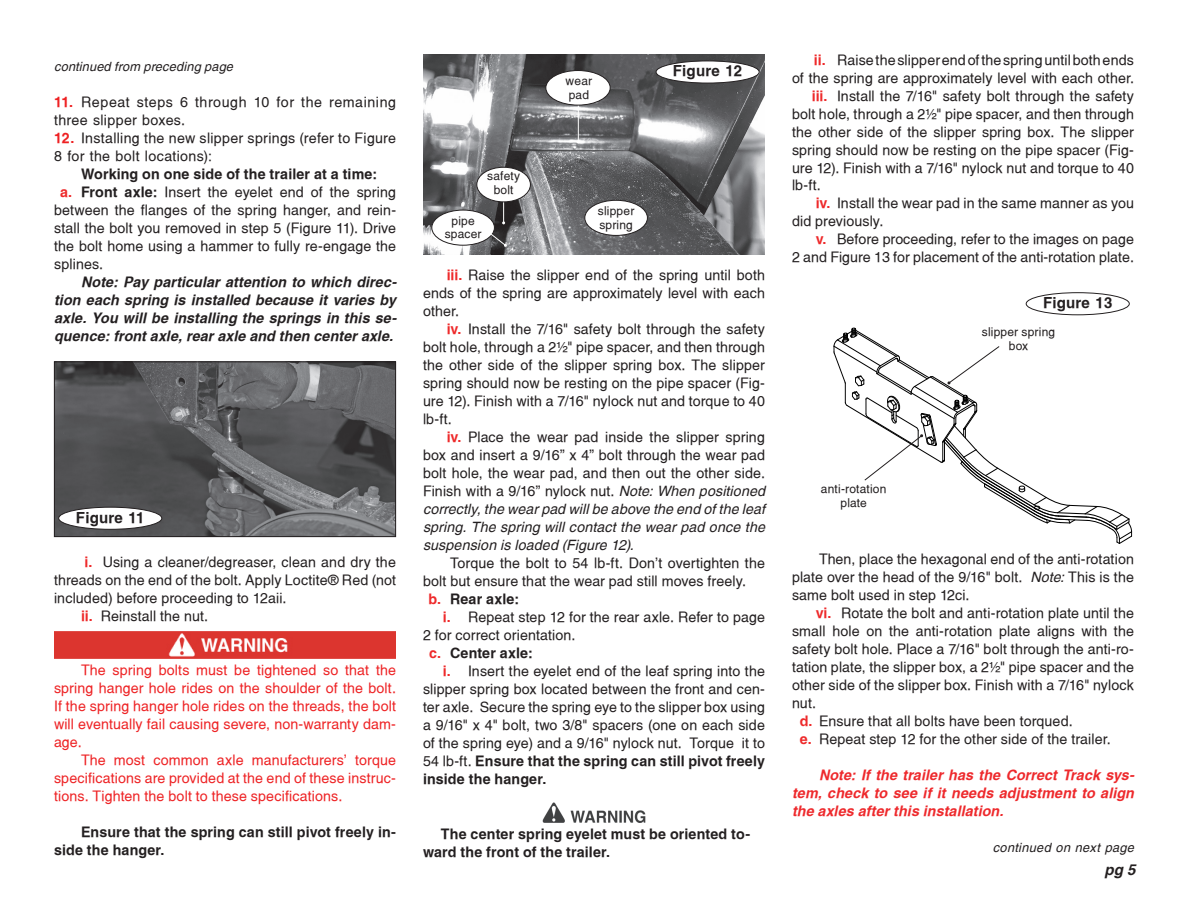
<style>
.page{position:relative;width:1188px;height:918px;background:#fff}
.page>*{position:absolute;margin:0;border:0;box-sizing:border-box;transform-origin:0 0}
.t1{font:700 15px "Switzerland";letter-spacing:.015em;color:#231f20}
.t2{font:italic 700 15px "Switzerland";color:#231f20}
.t3{font:14.25px/18px "Switzerland";letter-spacing:.005em;color:#231f20;text-align:justify}
.t4{font:14.25px/18px "Switzerland";letter-spacing:.005em;color:#ee2325;text-align:justify}
.t5{font:700 14.25px/18px "Switzerland";letter-spacing:.01em;color:#231f20}
.t6{font:italic 700 14.25px/18px "Switzerland";letter-spacing:.01em;color:#231f20;text-align:justify}
.t7{font:italic 700 14.25px/18px "Switzerland";letter-spacing:.01em;color:#ee292c;text-align:justify}
.t8{font:14.25px/18px "Switzerland";letter-spacing:.035em;color:#231f20}
.t9{font:italic 12.75px "Switzerland";letter-spacing:.015em;color:#231f20}
.t10{font:12px/13.5px "Switzerland";letter-spacing:.015em;color:#231f20;text-align:center}
.s1{font-weight:700;color:#ee2123}
.s2{font-weight:700;color:#ee2a2b}
.s3{font-weight:700}
.s4{font-style:italic}
.s5{color:#ee2a2b}
.s6{font-weight:400}
</style>
<div class="page">
<img style="left:423px;top:54px;width:341px;height:200px">
<hr style="left:578px;top:81px;width:1px;height:61px;background:#fff">
<div style="left:546px;top:71px;width:64px;height:34px;background:#fff;border-radius:50%"></div>
<div style="left:546px;top:70px;width:64px;height:35px;border:1px solid #231f20;border-radius:50%"></div>
<div style="left:477px;top:167px;width:53px;height:35px;background:#fff;border-radius:50%"></div>
<div style="left:477px;top:167px;width:54px;height:35px;border:1px solid #231f20;border-radius:50%"></div>
<div style="left:585px;top:200px;width:62px;height:35px;background:#fff;border-radius:50%"></div>
<div style="left:585px;top:200px;width:63px;height:36px;border:1px solid #231f20;border-radius:50%"></div>
<div style="left:432px;top:210px;width:62px;height:35px;background:#fff;border-radius:50%"></div>
<div style="left:432px;top:210px;width:63px;height:35px;border:1px solid #231f20;border-radius:50%"></div>
<svg style="left:484px;top:197px;width:23px;height:50px"></svg>
<img style="left:56px;top:364px;width:338px;height:171px">
<div style="left:54px;top:362px;width:342px;height:175px;border:1px solid #231f20"></div>
<div style="left:59px;top:507px;width:103px;height:22px;background:#fff;border-radius:50%"></div>
<div style="left:58px;top:507px;width:104px;height:23px;border:1px solid #231f20;border-radius:50%"></div>
<img style="left:542px;top:802px;width:104px;height:20px">
<div style="left:1026px;top:292px;width:104px;height:23px;border:1px solid #231f20;border-radius:50%"></div>
<svg style="left:833px;top:328px;width:299px;height:216px"></svg>
<div style="left:656px;top:61px;width:103px;height:22px;background:#fff;border-radius:50%"></div>
<div style="left:656px;top:61px;width:103px;height:22px;border:1px solid #231f20;border-radius:50%"></div>
<img style="left:54px;top:632px;width:342px;height:26px">
<p class="t9" style="left:54px;top:59px;width:180px">continued from preceding page</p>
<p class="t8" style="left:54px;top:93px;width:343px"><span class="s1">11.</span> Repeat steps 6 through 10 for the remaining three slipper boxes.</p>
<p class="t3" style="left:54px;top:129px;width:343px"><span class="s1">12.</span> Installing the new slipper springs (refer to Figure<br>8 for the bolt locations):</p>
<p class="t5" style="left:81px;top:165px;width:297px">Working on one side of the trailer at a time:</p>
<p class="t3" style="left:60px;top:183px;width:337px"><span class="s2">a.</span> <span class="s3">Front axle:</span> Insert the eyelet end of the spring</p>
<p class="t3" style="left:54px;top:201px;width:344px">between the flanges of the spring hanger, and rein-</p>
<p class="t3" style="left:54px;top:219px;width:344px">stall the bolt you removed in step 5 (Figure 11). Drive</p>
<p class="t3" style="left:54px;top:237px;width:344px">the bolt home using a hammer to fully re-engage the</p>
<p class="t3" style="left:54px;top:255px;width:51px">splines.</p>
<p class="t6" style="left:54px;top:273px;width:344px;text-indent:27px">Note: Pay particular attention to which direc&shy;tion each spring is installed because it varies by axle. You will be installing the springs in this se&shy;quence: front axle, rear axle and then center axle.</p>
<p class="t1" style="left:76px;top:508px;width:70px">Figure 11</p>
<p class="t3" style="left:85px;top:553px;width:313px"><span class="s2">i.</span> Using a cleaner/degreaser, clean and dry the</p>
<p class="t3" style="left:54px;top:571px;width:344px">threads on the end of the bolt. Apply Loctite® Red (not</p>
<p class="t3" style="left:54px;top:589px;width:234px">included) before proceeding to 12aii.</p>
<p class="t3" style="left:81px;top:607px;width:129px"><span class="s2">ii.</span> Reinstall the nut.</p>
<p class="t4" style="left:54px;top:661px;width:344px;text-indent:27px">The spring bolts must be tightened so that the spring hanger hole rides on the shoulder of the bolt.<br>If the spring hanger hole rides on the threads, the bolt will eventually fail causing severe, non-warranty dam&shy;age.</p>
<p class="t4" style="left:54px;top:751px;width:343px;text-indent:27px">The most common axle manufacturers’ torque specifications are provided at the end of these instruc&shy;tions. Tighten the bolt to these specifications.</p>
<p class="t5" style="left:54px;top:822px;width:343px;text-indent:27px">Ensure that the spring can still pivot freely in&shy;side the hanger.</p>
<p class="t10" style="left:487px;top:169px;width:34px">safety bolt</p>
<p class="t10" style="left:445px;top:214px;width:38px">pipe spacer</p>
<p class="t10" style="left:566px;top:74px;width:28px;text-align:left">wear pad</p>
<p class="t1" style="left:673px;top:62px;width:71px">Figure 12</p>
<p class="t10" style="left:598px;top:204px;width:38px;text-align:left">slipper spring</p>
<p class="t3" style="left:423px;top:266px;width:344px;text-indent:24px"><span class="s2">iii.</span> Raise the slipper end of the spring until both ends of the spring are approximately level with each other.</p>
<p class="t3" style="left:423px;top:320px;width:344px;text-indent:24px"><span class="s2">iv.</span> Install the 7/16" safety bolt through the safety bolt hole, through a 2½" pipe spacer, and then through the other side of the slipper spring box. The slipper spring should now be resting on the pipe spacer (Fig&shy;ure 12). Finish with a 7/16" nylock nut and torque to 40 lb-ft.</p>
<p class="t3" style="left:423px;top:428px;width:344px;text-indent:24px"><span class="s2">iv.</span> Place the wear pad inside the slipper spring box and insert a 9/16” x 4” bolt through the wear pad bolt hole, the wear pad, and then out the other side.<br>Finish with a 9/16” nylock nut. <span class="s4">Note: When positioned correctly, the wear pad will be above the end of the leaf spring. The spring will contact the wear pad once the suspension is loaded (Figure 12).</span></p>
<p class="t3" style="left:450px;top:554px;width:317px">Torque the bolt to 54 lb-ft. Don’t overtighten the</p>
<p class="t3" style="left:423px;top:572px;width:325px">bolt but ensure that the wear pad still moves freely.</p>
<p class="t5" style="left:428px;top:590px;width:92px"><span class="s5">b.</span> Rear axle:</p>
<p class="t3" style="left:443px;top:608px;width:324px"><span class="s2">i.</span> Repeat step 12 for the rear axle. Refer to page</p>
<p class="t3" style="left:423px;top:626px;width:154px">2 for correct orientation.</p>
<p class="t5" style="left:429px;top:644px;width:105px"><span class="s5">c.</span> Center axle:</p>
<p class="t3" style="left:443px;top:662px;width:324px"><span class="s2">i.</span> Insert the eyelet end of the leaf spring into the</p>
<p class="t3" style="left:423px;top:680px;width:343px">slipper spring box located between the front and cen-</p>
<p class="t3" style="left:423px;top:698px;width:344px">ter axle. Secure the spring eye to the slipper box using</p>
<p class="t3" style="left:423px;top:716px;width:343px">a 9/16" x 4" bolt, two 3/8" spacers (one on each side</p>
<p class="t3" style="left:423px;top:734px;width:343px">of the spring eye) and a 9/16" nylock nut. Torque it to</p>
<p class="t5" style="left:423px;top:752px;width:344px"><span class="s6">54 lb-ft.</span> Ensure that the spring can still pivot freely</p>
<p class="t5" style="left:423px;top:770px;width:125px">inside the hanger.</p>
<p class="t5" style="left:423px;top:824px;width:329px;text-indent:18px">The center spring eyelet must be oriented to&shy;ward the front of the trailer.</p>
<p class="t3" style="left:814px;top:50px;width:322px"><span class="s2">ii.</span> Raise the slipper end of the spring until both ends</p>
<p class="t3" style="left:792px;top:68px;width:343px">of the spring are approximately level with each other.</p>
<p class="t3" style="left:812px;top:86px;width:324px"><span class="s2">iii.</span> Install the 7/16" safety bolt through the safety</p>
<p class="t3" style="left:792px;top:104px;width:344px">bolt hole, through a 2½" pipe spacer, and then through</p>
<p class="t3" style="left:792px;top:122px;width:343px">the other side of the slipper spring box. The slipper</p>
<p class="t3" style="left:792px;top:140px;width:343px">spring should now be resting on the pipe spacer (Fig-</p>
<p class="t3" style="left:792px;top:158px;width:343px">ure 12). Finish with a 7/16" nylock nut and torque to 40</p>
<p class="t3" style="left:792px;top:176px;width:30px">lb-ft.</p>
<p class="t3" style="left:816px;top:194px;width:320px"><span class="s2">iv.</span> Install the wear pad in the same manner as you</p>
<p class="t3" style="left:792px;top:212px;width:93px">did previously.</p>
<p class="t3" style="left:816px;top:230px;width:320px"><span class="s2">v.</span> Before proceeding, refer to the images on page</p>
<p class="t3" style="left:792px;top:248px;width:344px">2 and Figure 13 for placement of the anti-rotation plate.</p>
<p class="t1" style="left:1043px;top:294px;width:71px">Figure 13</p>
<p class="t10" style="left:821px;top:482px;width:67px">anti-rotation plate</p>
<p class="t10" style="left:982px;top:325px;width:75px">slipper spring box</p>
<p class="t3" style="left:792px;top:550px;width:344px;text-indent:27px">Then, place the hexagonal end of the anti-rotation plate over the head of the 9/16" bolt. <span class="s4">Note:</span> This is the same bolt used in step 12ci.</p>
<p class="t3" style="left:816px;top:604px;width:320px"><span class="s2">vi.</span> Rotate the bolt and anti-rotation plate until the</p>
<p class="t3" style="left:792px;top:622px;width:344px">small hole on the anti-rotation plate aligns with the</p>
<p class="t3" style="left:792px;top:640px;width:343px">safety bolt hole. Place a 7/16" bolt through the anti-ro-</p>
<p class="t3" style="left:792px;top:658px;width:344px">tation plate, the slipper box, a 2½" pipe spacer and the</p>
<p class="t3" style="left:792px;top:676px;width:344px">other side of the slipper box. Finish with a 7/16" nylock</p>
<p class="t3" style="left:792px;top:694px;width:26px">nut.</p>
<p class="t3" style="left:800px;top:712px;width:274px"><span class="s2">d.</span> Ensure that all bolts have been torqued.</p>
<p class="t3" style="left:800px;top:730px;width:312px"><span class="s2">e.</span> Repeat step 12 for the other side of the trailer.</p>
<p class="t7" style="left:792px;top:766px;width:344px;text-indent:27px">Note: If the trailer has the Correct Track sys&shy;tem, check to see if it needs adjustment to align the axles after this installation.</p>
<p class="t9" style="left:993px;top:840px;width:143px">continued on next page</p>
<p class="t2" style="left:1105px;top:861px;width:32px">pg 5</p>
</div>
